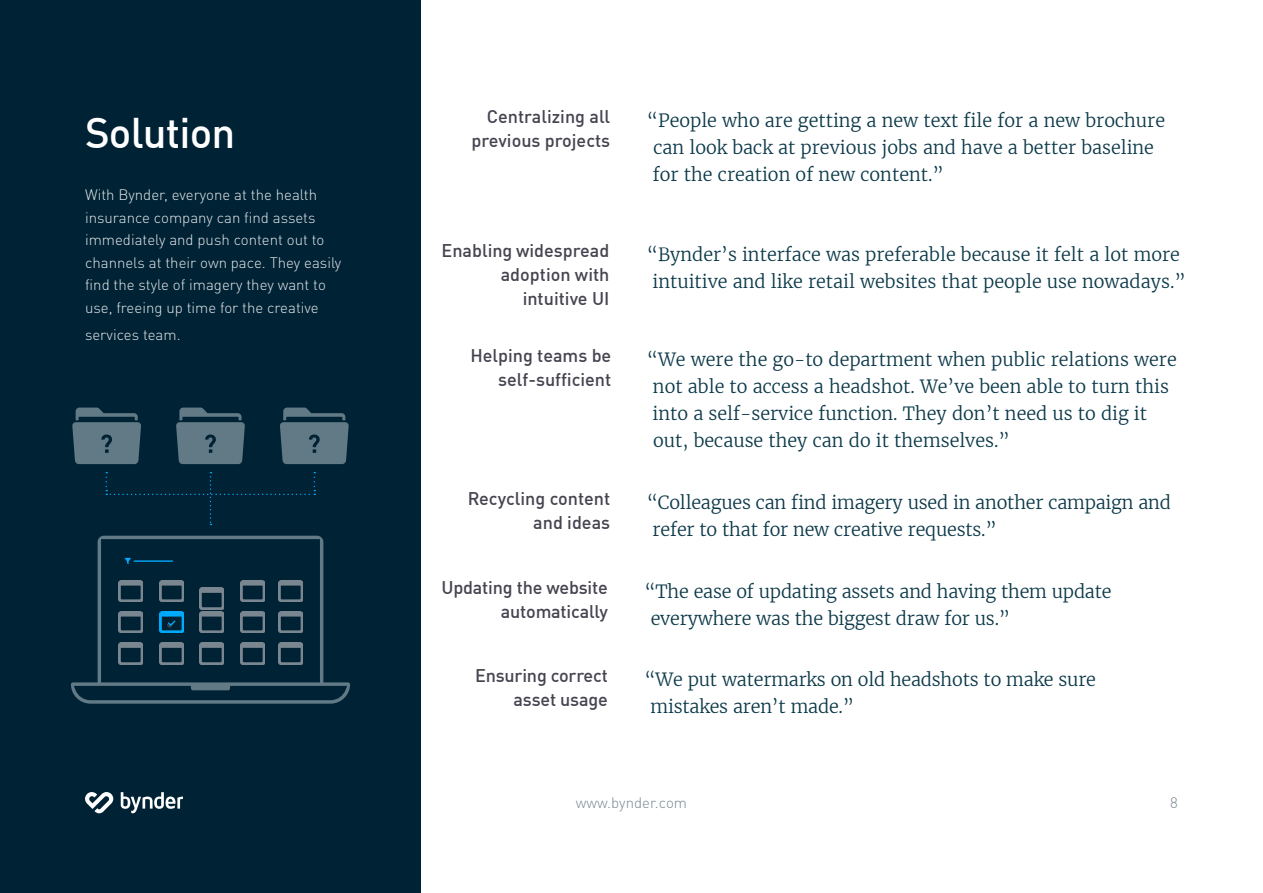
<style>
.page{position:relative;width:1263px;height:893px;background:#fff}
.page>*{position:absolute;margin:0;border:0;box-sizing:border-box;transform-origin:0 0}
.t1{font:500 42px "DIN Offc";letter-spacing:-.02em;color:#fff}
.t2{font:300 18px/27px "Merriweather";color:#0c3949}
.t3{font:500 18px/24px "DIN Offc";color:#454450;text-align:right}
.t4{font:300 15px/22.5px "DINOT";color:#e6e9eb}
.t5{font:300 15px "DINOT";color:#7b8790}
</style>
<div class="page">
<div style="left:0;top:0;width:421px;height:893px;background:#002235"></div>
<svg style="left:121px;top:792px;width:62px;height:21px"></svg>
<svg style="left:85px;top:792px;width:28px;height:21px"></svg>
<svg style="left:72px;top:408px;width:69px;height:56px"></svg>
<svg style="left:176px;top:408px;width:69px;height:56px"></svg>
<svg style="left:280px;top:408px;width:69px;height:56px"></svg>
<svg style="left:71px;top:535px;width:279px;height:169px"></svg>
<svg style="left:125px;top:558px;width:6px;height:6px"></svg>
<hr style="left:134px;top:560px;width:38px;height:2px;background:#00abff">
<svg style="left:106px;top:472px;width:209px;height:53px"></svg>
<img style="left:119px;top:580px;width:24px;height:22px">
<img style="left:119px;top:612px;width:24px;height:21px">
<img style="left:119px;top:643px;width:24px;height:21px">
<img style="left:200px;top:612px;width:24px;height:21px">
<img style="left:200px;top:643px;width:24px;height:21px">
<img style="left:159px;top:643px;width:24px;height:21px">
<img style="left:240px;top:612px;width:24px;height:21px">
<img style="left:240px;top:643px;width:24px;height:21px">
<img style="left:279px;top:612px;width:24px;height:21px">
<img style="left:279px;top:643px;width:24px;height:21px">
<img style="left:159px;top:580px;width:24px;height:22px">
<img style="left:200px;top:588px;width:24px;height:21px">
<img style="left:240px;top:580px;width:24px;height:22px">
<img style="left:279px;top:580px;width:24px;height:22px">
<img style="left:159px;top:612px;width:24px;height:21px">
<h1 class="t1" style="left:85px;top:106px;width:152px">Solution</h1>
<p class="t4" style="left:85px;top:182px;width:258px">With Bynder, everyone at the health insurance company can find assets immediately and push content out to channels at their own pace. They easily find the style of imagery they want to use, freeing up time for the creative</p>
<p class="t4" style="left:85px;top:322px;width:97px">services team.</p>
<p class="t3" style="left:472px;top:104px;width:140px">Centralizing all previous projects</p>
<p class="t3" style="left:441px;top:238px;width:169px">Enabling widespread adoption with intuitive UI</p>
<p class="t3" style="left:470px;top:344px;width:142px">Helping teams be self-sufficient</p>
<p class="t3" style="left:468px;top:487px;width:144px">Recycling content and ideas</p>
<p class="t3" style="left:441px;top:575px;width:168px">Updating the website automatically</p>
<p class="t3" style="left:475px;top:664px;width:134px">Ensuring correct asset usage</p>
<p class="t2" style="left:653px;top:106px;width:514px;text-indent:-6px">“People who are getting a new text file for a new brochure can look back at previous jobs and have a better baseline for the creation of new content.”</p>
<p class="t2" style="left:647px;top:240px;width:540px;text-align:center">“Bynder’s interface was preferable because it felt a lot more intuitive and like retail websites that people use nowadays.”</p>
<p class="t2" style="left:652px;top:346px;width:526px;text-indent:-6px">“We were the go-to department when public relations were not able to access a headshot. We’ve been able to turn this into a self-service function. They don’t need us to dig it out, because they can do it themselves.”</p>
<p class="t2" style="left:653px;top:489px;width:520px;text-indent:-6px">“Colleagues can find imagery used in another campaign and refer to that for new creative requests.”</p>
<p class="t2" style="left:651px;top:577px;width:462px;text-indent:-6px">“The ease of updating assets and having them update everywhere was the biggest draw for us.”</p>
<p class="t2" style="left:650px;top:666px;width:447px;text-indent:-6px">“We put watermarks on old headshots to make sure mistakes aren’t made.”</p>
<p class="t5" style="left:576px;top:791px;width:113px">www.bynder.com</p>
<p class="t5" style="left:1170px;top:791px;width:9px">8</p>
</div>
